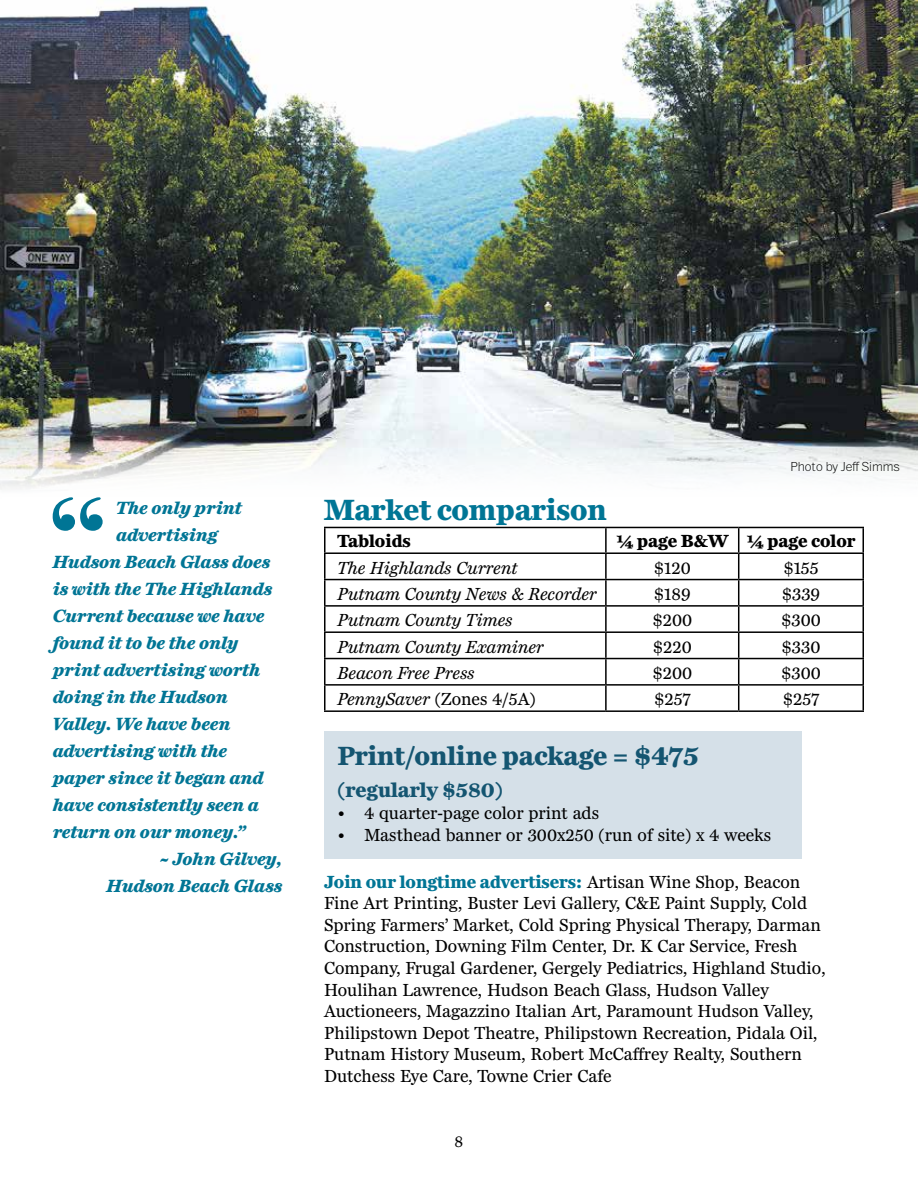
<style>
.page{position:relative;width:918px;height:1188px;background:#fff}
.page>*{position:absolute;margin:0;border:0;box-sizing:border-box;transform-origin:0 0}
.t1{font:700 30px "Miller Daily Two";color:#007595}
.t2{font:700 27px "Miller Daily Two";color:#145571}
.t3{font:700 21px "Miller Daily Two";color:#145571}
.t4{font:18px/21.6px "Miller Daily Two";color:#000}
.t5{font:italic 700 18px "Miller Daily Two";color:#007595}
.t6{font:italic 18px "Miller Daily Two";color:#000}
.t7{font:700 18px "Miller Daily Two";color:#000}
.t8{font:16.5px "Miller Daily Two";color:#000}
.t9{font:100 13.5px "Franklin ITC Pro";color:#000}
.s1{font-style:italic}
.s2{font-weight:700;color:#007595}
</style>
<div class="page">
<svg style="left:53px;top:502px;width:50px;height:29px"></svg>
<hr style="left:324px;top:527px;width:282px;height:1px;background:#000">
<hr style="left:324px;top:528px;width:2px;height:24px;background:#000">
<hr style="left:606px;top:527px;width:133px;height:1px;background:#000">
<hr style="left:605px;top:528px;width:2px;height:24px;background:#000">
<hr style="left:739px;top:527px;width:125px;height:1px;background:#000">
<hr style="left:862px;top:528px;width:2px;height:24px;background:#000">
<hr style="left:324px;top:552px;width:282px;height:2px;background:#000">
<hr style="left:324px;top:554px;width:2px;height:25px;background:#000">
<hr style="left:606px;top:552px;width:133px;height:2px;background:#000">
<hr style="left:605px;top:554px;width:2px;height:25px;background:#000">
<hr style="left:739px;top:552px;width:125px;height:2px;background:#000">
<hr style="left:862px;top:554px;width:2px;height:25px;background:#000">
<hr style="left:324px;top:579px;width:282px;height:1px;background:#000">
<hr style="left:324px;top:580px;width:2px;height:25px;background:#000">
<hr style="left:606px;top:579px;width:133px;height:1px;background:#000">
<hr style="left:605px;top:580px;width:2px;height:25px;background:#000">
<hr style="left:739px;top:579px;width:125px;height:1px;background:#000">
<hr style="left:862px;top:580px;width:2px;height:25px;background:#000">
<hr style="left:324px;top:605px;width:282px;height:2px;background:#000">
<hr style="left:324px;top:607px;width:2px;height:24px;background:#000">
<hr style="left:606px;top:605px;width:133px;height:2px;background:#000">
<hr style="left:605px;top:607px;width:2px;height:24px;background:#000">
<hr style="left:739px;top:605px;width:125px;height:2px;background:#000">
<hr style="left:862px;top:607px;width:2px;height:24px;background:#000">
<hr style="left:324px;top:631px;width:282px;height:2px;background:#000">
<hr style="left:324px;top:633px;width:2px;height:25px;background:#000">
<hr style="left:606px;top:631px;width:133px;height:2px;background:#000">
<hr style="left:605px;top:633px;width:2px;height:25px;background:#000">
<hr style="left:739px;top:631px;width:125px;height:2px;background:#000">
<hr style="left:862px;top:633px;width:2px;height:25px;background:#000">
<hr style="left:324px;top:658px;width:282px;height:1px;background:#000">
<hr style="left:324px;top:659px;width:2px;height:25px;background:#000">
<hr style="left:606px;top:658px;width:133px;height:1px;background:#000">
<hr style="left:605px;top:659px;width:2px;height:25px;background:#000">
<hr style="left:739px;top:658px;width:125px;height:1px;background:#000">
<hr style="left:862px;top:659px;width:2px;height:25px;background:#000">
<hr style="left:324px;top:684px;width:282px;height:2px;background:#000">
<hr style="left:324px;top:686px;width:2px;height:24px;background:#000">
<hr style="left:606px;top:684px;width:133px;height:2px;background:#000">
<hr style="left:605px;top:686px;width:2px;height:24px;background:#000">
<hr style="left:739px;top:684px;width:125px;height:2px;background:#000">
<svg style="left:738px;top:528px;width:1px;height:182px"></svg>
<hr style="left:862px;top:686px;width:2px;height:24px;background:#000">
<hr style="left:324px;top:710px;width:282px;height:2px;background:#000">
<hr style="left:606px;top:710px;width:133px;height:2px;background:#000">
<hr style="left:739px;top:710px;width:125px;height:2px;background:#000">
<div style="left:324px;top:731px;width:477px;height:127px;background:#d5e0e8"></div>
<img style="left:0;top:0;width:918px;height:502px">
<p class="t9" style="left:790px;top:460px;width:111px">Photo by Jeff Simms</p>
<p class="t5" style="left:116px;top:497px;width:127px">The only print</p>
<h1 class="t1" style="left:324px;top:492px;width:284px">Market comparison</h1>
<p class="t5" style="left:116px;top:524px;width:103px">advertising</p>
<p class="t5" style="left:53px;top:551px;width:219px">Hudson Beach Glass does</p>
<p class="t5" style="left:53px;top:578px;width:221px">is with the The Highlands</p>
<p class="t5" style="left:53px;top:605px;width:213px">Current because we have</p>
<p class="t5" style="left:53px;top:632px;width:187px">found it to be the only</p>
<p class="t5" style="left:53px;top:659px;width:209px">print advertising worth</p>
<p class="t5" style="left:53px;top:686px;width:177px">doing in the Hudson</p>
<p class="t5" style="left:53px;top:713px;width:179px">Valley. We have been</p>
<p class="t5" style="left:53px;top:740px;width:176px">advertising with the</p>
<p class="t5" style="left:53px;top:767px;width:212px">paper since it began and</p>
<p class="t5" style="left:53px;top:794px;width:208px">have consistently seen a</p>
<p class="t5" style="left:53px;top:821px;width:194px">return on our money.”</p>
<p class="t5" style="left:159px;top:848px;width:124px">~ John Gilvey,</p>
<p class="t5" style="left:106px;top:875px;width:177px">Hudson Beach Glass</p>
<p class="t7" style="left:338px;top:530px;width:75px">Tabloids</p>
<p class="t7" style="left:616px;top:530px;width:241px">¼ page B&amp;W ¼ page color</p>
<p class="t6" style="left:338px;top:558px;width:181px">The Highlands Current</p>
<p class="t4" style="left:654px;top:556px;width:38px">$120</p>
<p class="t4" style="left:783px;top:556px;width:37px">$155</p>
<p class="t6" style="left:338px;top:584px;width:261px">Putnam County News &amp; Recorder</p>
<p class="t4" style="left:654px;top:583px;width:38px">$189</p>
<p class="t4" style="left:782px;top:583px;width:40px">$339</p>
<p class="t6" style="left:338px;top:610px;width:177px">Putnam County Times</p>
<p class="t4" style="left:652px;top:609px;width:41px">$200</p>
<p class="t4" style="left:781px;top:609px;width:41px">$300</p>
<p class="t6" style="left:338px;top:637px;width:208px">Putnam County Examiner</p>
<p class="t4" style="left:653px;top:635px;width:41px">$220</p>
<p class="t4" style="left:781px;top:635px;width:40px">$330</p>
<p class="t6" style="left:338px;top:663px;width:139px">Beacon Free Press</p>
<p class="t4" style="left:652px;top:662px;width:41px">$200</p>
<p class="t4" style="left:781px;top:662px;width:41px">$300</p>
<p class="t4" style="left:338px;top:688px;width:200px"><span class="s1">PennySaver</span> (Zones 4/5A)</p>
<p class="t4" style="left:654px;top:688px;width:38px">$257</p>
<p class="t4" style="left:783px;top:688px;width:38px">$257</p>
<h2 class="t2" style="left:338px;top:739px;width:363px">Print/online package = $475</h2>
<p class="t3" style="left:338px;top:777px;width:167px">(regularly $580)</p>
<p class="t4" style="left:338px;top:802px;width:263px">• 4 quarter-page color print ads</p>
<p class="t4" style="left:338px;top:824px;width:435px">• Masthead banner or 300x250 (run of site) x 4 weeks</p>
<p class="t4" style="left:324px;top:871px;width:503px"><span class="s2">Join our longtime advertisers:</span> Artisan Wine Shop, Beacon Fine Art Printing, Buster Levi Gallery, C&amp;E Paint Supply, Cold Spring Farmers’ Market, Cold Spring Physical Therapy, Darman Construction, Downing Film Center, Dr. K Car Service, Fresh Company, Frugal Gardener, Gergely Pediatrics, Highland Studio, Houlihan Lawrence, Hudson Beach Glass, Hudson Valley Auctioneers, Magazzino Italian Art, Paramount Hudson Valley, Philipstown Depot Theatre, Philipstown Recreation, Pidala Oil, Putnam History Museum, Robert McCaffrey Realty, Southern Dutchess Eye Care, Towne Crier Cafe</p>
<p class="t8" style="left:455px;top:1133px;width:10px">8</p>
</div>
